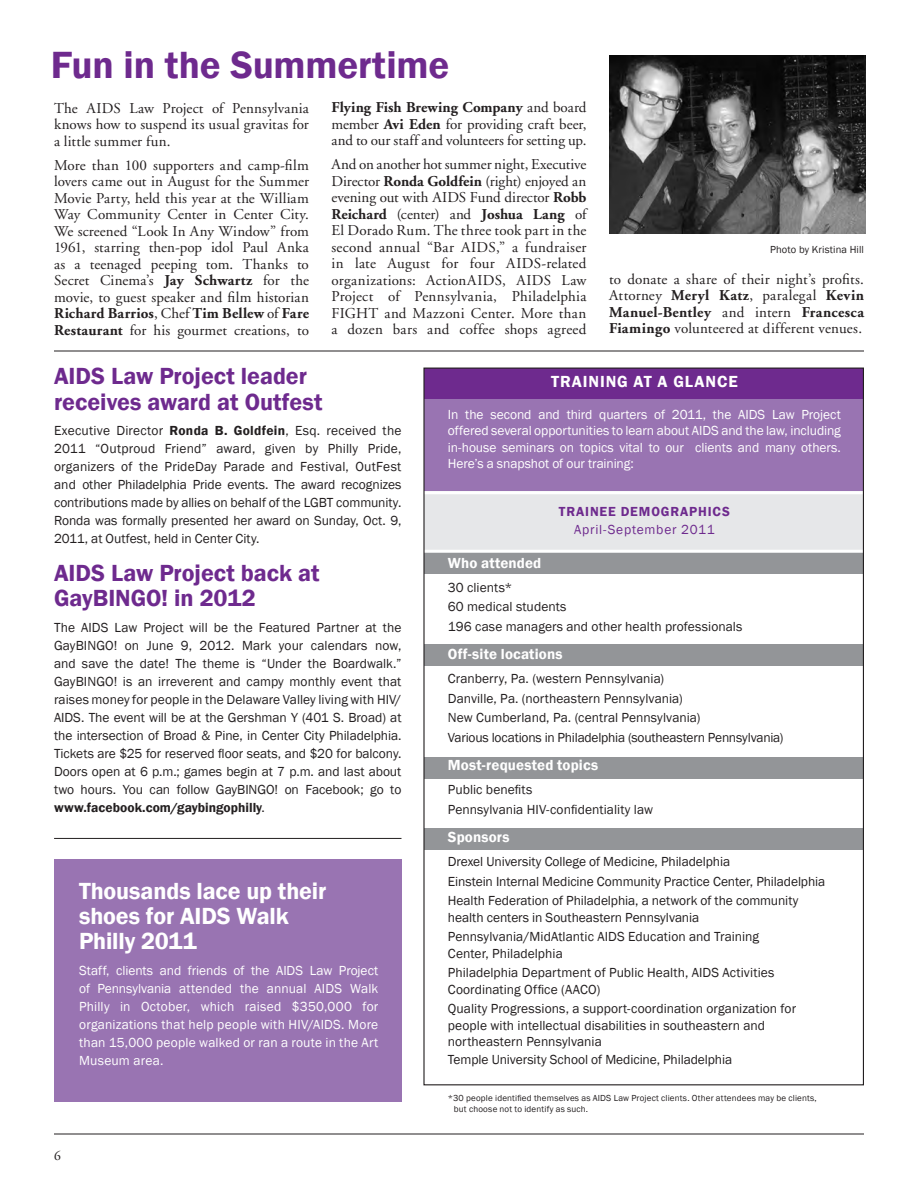
<style>
.page{position:relative;width:918px;height:1188px;background:#fff}
.page>*{position:absolute;margin:0;border:0;box-sizing:border-box;transform-origin:0 0}
.Garamond_body{font:600 39px "Franklin Gothic";letter-spacing:-.005em;color:#6e2a8e}
.t1{font:600 24px/25.5px "Franklin Gothic";color:#6e2a8e}
.Garamond_body-2{font:600 24px/25.5px "Franklin Gothic";letter-spacing:-.01em;color:#fff}
.t2{font:600 16.5px "Franklin Gothic";letter-spacing:.055em;color:#fff}
.Garamond_body-3{font:15px/16.5px "Adobe Garamond";letter-spacing:.01em;color:#231f20;text-align:justify}
.t3{font:600 15px "Franklin Gothic";letter-spacing:.01em;color:#fff}
.t4{font:13.5px/18px "Franklin Gothic";color:#231f20}
.Garamond_body-4{font:13.5px/18px "Franklin Gothic";letter-spacing:.005em;color:#fff;text-align:justify}
.t5{font:600 13.5px/18px "Franklin Gothic";letter-spacing:.06em;color:#6e2a8e;text-align:center}
.t6{font:13.5px "Adobe Garamond";color:#231f20}
.t7{font:10.5px "Franklin Gothic";letter-spacing:.015em;color:#231f20}
.Garamond_body-5{font:9px/10.5px "Franklin Gothic";letter-spacing:.02em;color:#231f20}
.s1{font-weight:700}
.s2{font-weight:600}
.s3{font-weight:400}
</style>
<div class="page">
<hr style="left:54px;top:1134px;width:810px;height:1px;background:#231f20">
<div style="left:424px;top:399px;width:440px;height:94px;background:#9974b2"></div>
<div style="left:424px;top:368px;width:440px;height:31px;background:#6e2a8e"></div>
<hr style="left:54px;top:351px;width:810px;height:1px;background:#231f20">
<div style="left:424px;top:645px;width:440px;height:21px;background:#939598"></div>
<div style="left:424px;top:757px;width:440px;height:21px;background:#939598"></div>
<div style="left:424px;top:828px;width:440px;height:22px;background:#939598"></div>
<div style="left:424px;top:491px;width:440px;height:69px;background:#e6e7e9"></div>
<div style="left:424px;top:553px;width:440px;height:21px;background:#939598"></div>
<hr style="left:424px;top:491px;width:440px;height:3px;background:#fff">
<div style="left:54px;top:859px;width:348px;height:243px;background:#9974b2"></div>
<hr style="left:424px;top:550px;width:440px;height:3px;background:#fff">
<img style="left:609px;top:55px;width:256px;height:179px">
<hr style="left:54px;top:838px;width:347px;height:1px;background:#231f20">
<p class="Garamond_body" style="left:51px;top:41px;width:400px">Fun in the Summertime</p>
<p class="Garamond_body-3" style="left:54px;top:100px;width:256px">The AIDS Law Project of Pennsylvania knows how to suspend its usual gravitas for a little summer fun.</p>
<p class="Garamond_body-3" style="left:54px;top:157px;width:256px">More than 100 supporters and camp-film lovers came out in August for the Summer Movie Party, held this year at the William Way Community Center in Center City.<br>We screened “Look In Any Window” from 1961, starring then-pop idol Paul Anka as a teenaged peeping tom. Thanks to Secret Cinema’s <span class="s1">Jay Schwartz</span> for the movie, to guest speaker and film historian <span class="s1">Richard Barrios</span>, Chef <span class="s1">Tim Bellew</span> of <span class="s1">Fare Restaurant</span> for his gourmet creations, to</p>
<p class="Garamond_body-3" style="left:332px;top:100px;width:256px"><span class="s1">Flying Fish Brewing Company</span> and board member <span class="s1">Avi Eden</span> for providing craft beer, and to our staff and volunteers for setting up.</p>
<p class="Garamond_body-3" style="left:332px;top:157px;width:257px">And on another hot summer night, Executive Director <span class="s1">Ronda Goldfein</span> (right) enjoyed an evening out with AIDS Fund director <span class="s1">Robb Reichard</span> (center) and <span class="s1">Joshua Lang</span> of El Dorado Rum. The three took part in the second annual “Bar AIDS,” a fundraiser in late August for four AIDS-related organizations: ActionAIDS, AIDS Law Project of Pennsylvania, Philadelphia FIGHT and Mazzoni Center. More than a dozen bars and coffee shops agreed</p>
<p class="t7" style="left:770px;top:243px;width:95px">Photo by Kristina Hill</p>
<p class="Garamond_body-3" style="left:609px;top:271px;width:257px">to donate a share of their night’s profits.<br>Attorney <span class="s1">Meryl Katz</span>, paralegal <span class="s1">Kevin Manuel-Bentley</span> and intern <span class="s1">Francesca Fiamingo</span> volunteered at different venues.</p>
<p class="t1" style="left:54px;top:364px;width:270px">AIDS Law Project leader receives award at Outfest</p>
<p class="t4" style="left:54px;top:422px;width:349px;text-align:justify">Executive Director <span class="s2">Ronda B. Goldfein</span>, Esq. received the 2011 “Outproud Friend” award, given by Philly Pride, organizers of the PrideDay Parade and Festival, OutFest and other Philadelphia Pride events. The award recognizes contributions made by allies on behalf of the LGBT community.<br>Ronda was formally presented her award on Sunday, Oct. 9, 2011, at Outfest, held in Center City.</p>
<p class="t1" style="left:54px;top:560px;width:267px">AIDS Law Project back at<br>GayBINGO! in 2012</p>
<p class="t4" style="left:54px;top:619px;width:349px;text-align:justify">The AIDS Law Project will be the Featured Partner at the GayBINGO! on June 9, 2012. Mark your calendars now, and save the date! The theme is “Under the Boardwalk.” GayBINGO! is an irreverent and campy monthly event that raises money for people in the Delaware Valley living with HIV/ AIDS. The event will be at the Gershman Y (401 S. Broad) at the intersection of Broad &amp; Pine, in Center City Philadelphia.<br>Tickets are $25 for reserved floor seats, and $20 for balcony.<br>Doors open at 6 p.m.; games begin at 7 p.m. and last about two hours. You can follow GayBINGO! on Facebook; go to <span class="s2">www.facebook.com/gaybingophilly</span>.</p>
<p class="Garamond_body-2" style="left:79px;top:878px;width:249px">Thousands lace up their shoes for AIDS Walk<br>Philly 2011</p>
<p class="Garamond_body-4" style="left:79px;top:962px;width:301px">Staff, clients and friends of the AIDS Law Project of Pennsylvania attended the annual AIDS Walk Philly in October, which raised $350,000 for organizations that help people with HIV/AIDS. More than 15,000 people walked or ran a route in the Art Museum area.</p>
<p class="t6" style="left:54px;top:1149px;width:8px">6</p>
<p class="t2" style="left:551px;top:372px;width:188px">TRAINING AT A GLANCE</p>
<p class="Garamond_body-4" style="left:448px;top:406px;width:394px;line-height:16.5px">In the second and third quarters of 2011, the AIDS Law Project offered several opportunities to learn about AIDS and the law, including in-house seminars on topics vital to our clients and many others.<br>Here’s a snapshot of our training:</p>
<p class="t5" style="left:559px;top:502px;width:172px">TRAINEE DEMOGRAPHICS<br><span class="s3">April-September 2011</span></p>
<p class="t3" style="left:448px;top:554px;width:95px">Who attended</p>
<p class="t4" style="left:448px;top:579px;width:66px">30 clients*</p>
<p class="t4" style="left:448px;top:598px;width:120px">60 medical students</p>
<p class="t4" style="left:448px;top:618px;width:296px">196 case managers and other health professionals</p>
<p class="t3" style="left:448px;top:645px;width:116px">Off-site locations</p>
<p class="t4" style="left:448px;top:670px;width:218px">Cranberry, Pa. (western Pennsylvania)</p>
<p class="t4" style="left:448px;top:690px;width:236px">Danville, Pa. (northeastern Pennsylvania)</p>
<p class="t4" style="left:448px;top:709px;width:254px">New Cumberland, Pa. (central Pennsylvania)</p>
<p class="t4" style="left:448px;top:729px;width:337px">Various locations in Philadelphia (southeastern Pennsylvania)</p>
<p class="t3" style="left:448px;top:756px;width:152px">Most-requested topics</p>
<p class="t4" style="left:448px;top:781px;width:86px">Public benefits</p>
<p class="t4" style="left:448px;top:801px;width:207px">Pennsylvania HIV-confidentiality law</p>
<p class="t3" style="left:448px;top:828px;width:63px">Sponsors</p>
<p class="t4" style="left:448px;top:853px;width:284px">Drexel University College of Medicine, Philadelphia</p>
<p class="t4" style="left:448px;top:873px;width:379px">Einstein Internal Medicine Community Practice Center, Philadelphia</p>
<p class="t4" style="left:448px;top:893px;width:352px;line-height:16.5px">Health Federation of Philadelphia, a network of the community health centers in Southeastern Pennsylvania</p>
<p class="t4" style="left:448px;top:929px;width:313px;line-height:16.5px">Pennsylvania/MidAtlantic AIDS Education and Training<br>Center, Philadelphia</p>
<p class="t4" style="left:448px;top:965px;width:328px;line-height:16.5px">Philadelphia Department of Public Health, AIDS Activities<br>Coordinating Office (AACO)</p>
<p class="t4" style="left:448px;top:1001px;width:350px;line-height:16.5px">Quality Progressions, a support-coordination organization for people with intellectual disabilities in southeastern and northeastern Pennsylvania</p>
<p class="t4" style="left:448px;top:1051px;width:286px">Temple University School of Medicine, Philadelphia</p>
<p class="Garamond_body-5" style="left:454px;top:1093px;width:364px;text-indent:-6px">*30 people identified themselves as AIDS Law Project clients. Other attendees may be clients, but choose not to identify as such.</p>
</div>
